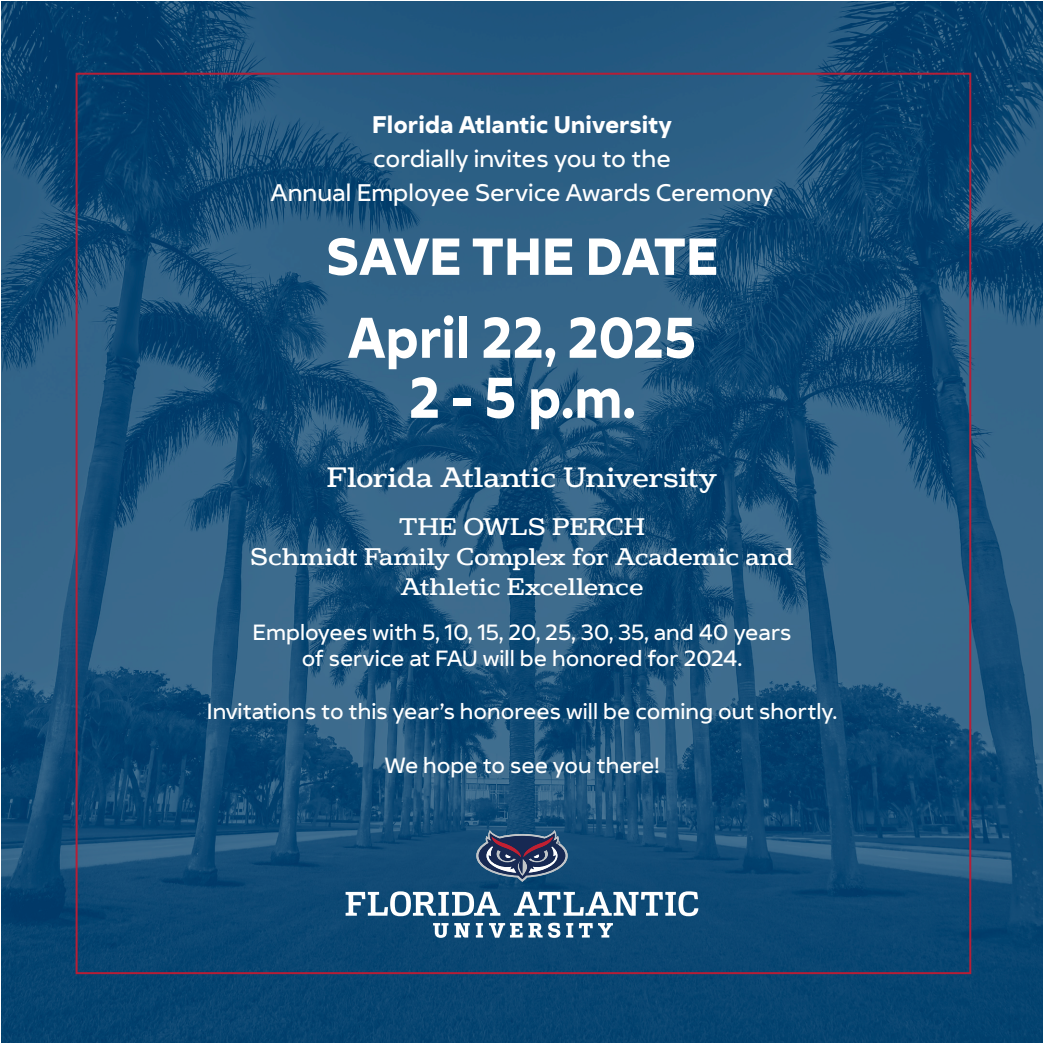
<style>
.page{position:relative;width:1044px;height:1044px;background:#fff}
.page>*{position:absolute;margin:0;border:0;box-sizing:border-box;transform-origin:0 0}
.t1{font:700 57.2px/60px "Owls Sans";color:#fff;text-align:center;scale:.91 1}
.t2{font:700 52px "Owls Sans";letter-spacing:-.005em;color:#fff}
.t3{font:28px "Owls Serif";letter-spacing:-.01em;color:#fff}
.t4{font:24px/34px "Owls Sans";color:#fff;text-align:center}
.t5{font:24px/30px "Owls Serif";letter-spacing:-.01em;color:#fff;text-align:center}
.t6{font:22px/26.4px "Owls Sans";color:#fff;text-align:center}
.s1{font-weight:700}
</style>
<div class="page">
<img style="left:1px;top:1px;width:1042px;height:1042px">
<svg style="left:433px;top:923px;width:37px;height:15px"></svg>
<svg style="left:476px;top:923px;width:7px;height:15px"></svg>
<svg style="left:489px;top:923px;width:71px;height:15px"></svg>
<svg style="left:566px;top:923px;width:7px;height:15px"></svg>
<svg style="left:579px;top:923px;width:34px;height:15px"></svg>
<svg style="left:476px;top:830px;width:92px;height:52px;background:#425576"></svg>
<svg style="left:346px;top:891px;width:154px;height:25px"></svg>
<svg style="left:514px;top:891px;width:184px;height:25px"></svg>
<p class="t4" style="left:271px;top:108px;width:504px"><span class="s1">Florida Atlantic University<br></span>cordially invites you to the<br>Annual Employee Service Awards Ceremony</p>
<p class="t2" style="left:326px;top:222px;width:393px">SAVE THE DATE</p>
<p class="t1" style="left:348px;top:308px;width:384px">April 22, 2025<br>2 - 5 p.m.</p>
<p class="t3" style="left:327px;top:459px;width:392px">Florida Atlantic University</p>
<p class="t5" style="left:399px;top:511px;width:248px">THE OWLS PERCH</p>
<p class="t5" style="left:250px;top:541px;width:545px">Schmidt Family Complex for Academic and<br>Athletic Excellence</p>
<p class="t6" style="left:253px;top:619px;width:540px">Employees with 5, 10, 15, 20, 25, 30, 35, and 40 years of service at FAU will be honored for 2024.</p>
<p class="t6" style="left:207px;top:698px;width:632px">Invitations to this year’s honorees will be coming out shortly.</p>
<p class="t6" style="left:385px;top:752px;width:276px">We hope to see you there!</p>
</div>
